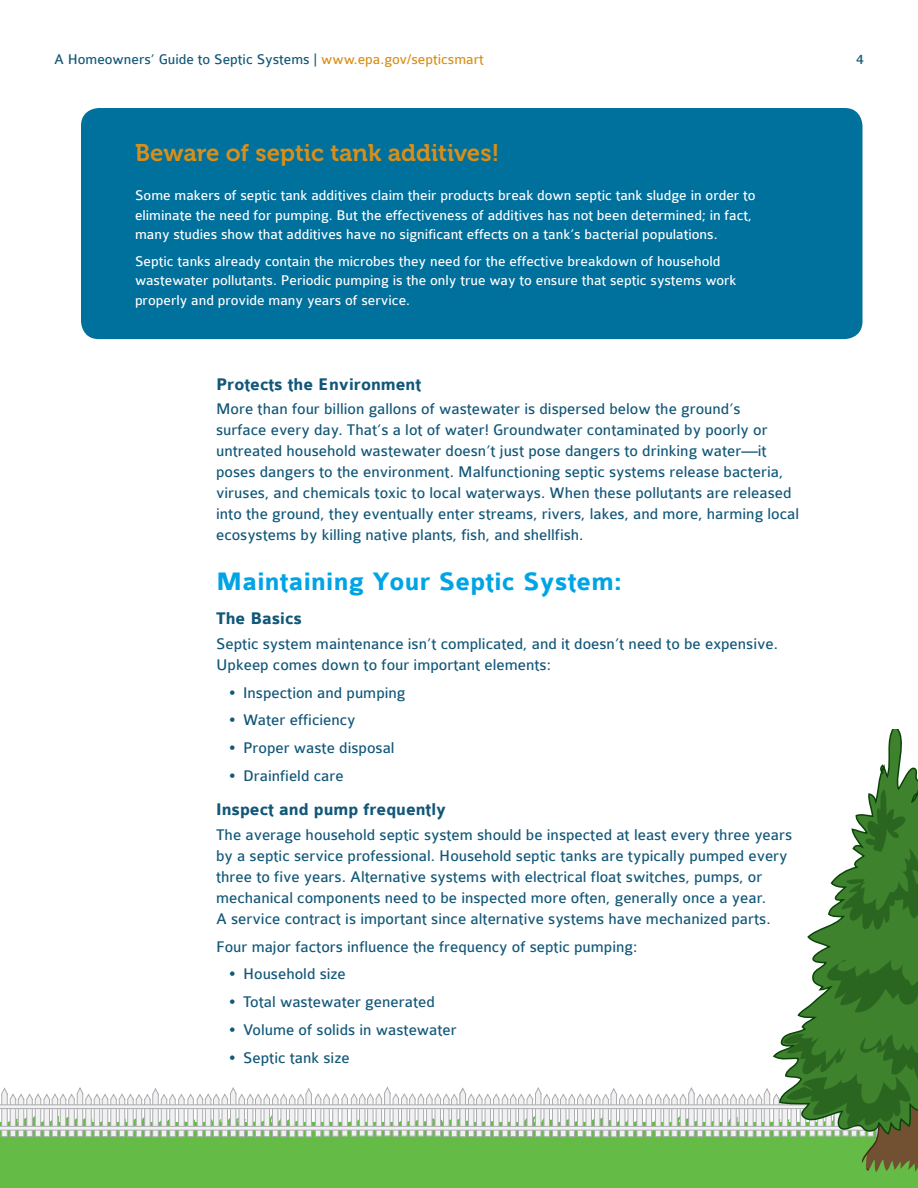
<style>
.page{position:relative;width:918px;height:1188px;background:#fff}
.page>*{position:absolute;margin:0;border:0;box-sizing:border-box;transform-origin:0 0}
.t1{font:700 27px "Colaborate";letter-spacing:.01em;color:#00a4e4}
.Call_Out_Box_Header{font:24px "Museo 700";color:#d88f19}
.t2{font:700 18px "Colaborate";color:#125778}
.t3{font:16.5px/21px "Colaborate";color:#125778}
.Call_Out_Box_Paragra{font:15px/19.5px "Colaborate";color:#fff}
.t4{font:15px "Colaborate";color:#125778}
.s1{color:#d88f19}
</style>
<div class="page">
<svg style="left:797px;top:729px;width:121px;height:302px"></svg>
<svg style="left:815px;top:959px;width:103px;height:55px;background:#38772b"></svg>
<svg style="left:841px;top:789px;width:77px;height:147px;background:#538a47"></svg>
<svg style="left:0;top:1031px;width:918px;height:157px"></svg>
<div style="left:81px;top:108px;width:782px;height:231px;background:#00709d;border-radius:18px"></div>
<p class="t4" style="left:54px;top:51px;width:431px">A Homeowners’ Guide to Septic Systems | <span class="s1">www.epa.gov/septicsmart</span></p>
<p class="t4" style="left:856px;top:51px;width:9px">4</p>
<p class="Call_Out_Box_Header" style="left:135px;top:139px;width:366px">Beware of septic tank additives!</p>
<p class="Call_Out_Box_Paragra" style="left:135px;top:186px;width:622px">Some makers of septic tank additives claim their products break down septic tank sludge in order to eliminate the need for pumping. But the effectiveness of additives has not been determined; in fact, many studies show that additives have no significant effects on a tank’s bacterial populations.</p>
<p class="Call_Out_Box_Paragra" style="left:135px;top:251px;width:603px">Septic tanks already contain the microbes they need for the effective breakdown of household wastewater pollutants. Periodic pumping is the only true way to ensure that septic systems work properly and provide many years of service.</p>
<h4 class="t2" style="left:216px;top:375px;width:207px">Protects the Environment</h4>
<p class="t3" style="left:216px;top:399px;width:585px">More than four billion gallons of wastewater is dispersed below the ground’s<br>surface every day. That’s a lot of water! Groundwater contaminated by poorly or untreated household wastewater doesn’t just pose dangers to drinking water—it poses dangers to the environment. Malfunctioning septic systems release bacteria, viruses, and chemicals toxic to local waterways. When these pollutants are released into the ground, they eventually enter streams, rivers, lakes, and more, harming local ecosystems by killing native plants, fish, and shellfish.</p>
<h2 class="t1" style="left:216px;top:567px;width:407px">Maintaining Your Septic System:</h2>
<h4 class="t2" style="left:216px;top:609px;width:87px">The Basics</h4>
<p class="t3" style="left:216px;top:633px;width:563px">Septic system maintenance isn’t complicated, and it doesn’t need to be expensive.<br>Upkeep comes down to four important elements:</p>
<p class="t3" style="left:228px;top:682px;width:179px">• Inspection and pumping</p>
<p class="t3" style="left:228px;top:710px;width:129px">• Water efficiency</p>
<p class="t3" style="left:228px;top:738px;width:168px">• Proper waste disposal</p>
<p class="t3" style="left:228px;top:765px;width:117px">• Drainfield care</p>
<h4 class="t2" style="left:216px;top:800px;width:232px">Inspect and pump frequently</h4>
<p class="t3" style="left:216px;top:824px;width:578px">The average household septic system should be inspected at least every three years by a septic service professional. Household septic tanks are typically pumped every three to five years. Alternative systems with electrical float switches, pumps, or mechanical components need to be inspected more often, generally once a year.<br>A service contract is important since alternative systems have mechanized parts.</p>
<p class="t3" style="left:216px;top:936px;width:423px">Four major factors influence the frequency of septic pumping:</p>
<p class="t3" style="left:228px;top:964px;width:119px">• Household size</p>
<p class="t3" style="left:228px;top:992px;width:208px">• Total wastewater generated</p>
<p class="t3" style="left:228px;top:1019px;width:230px">• Volume of solids in wastewater</p>
<p class="t3" style="left:228px;top:1047px;width:123px">• Septic tank size</p>
</div>
